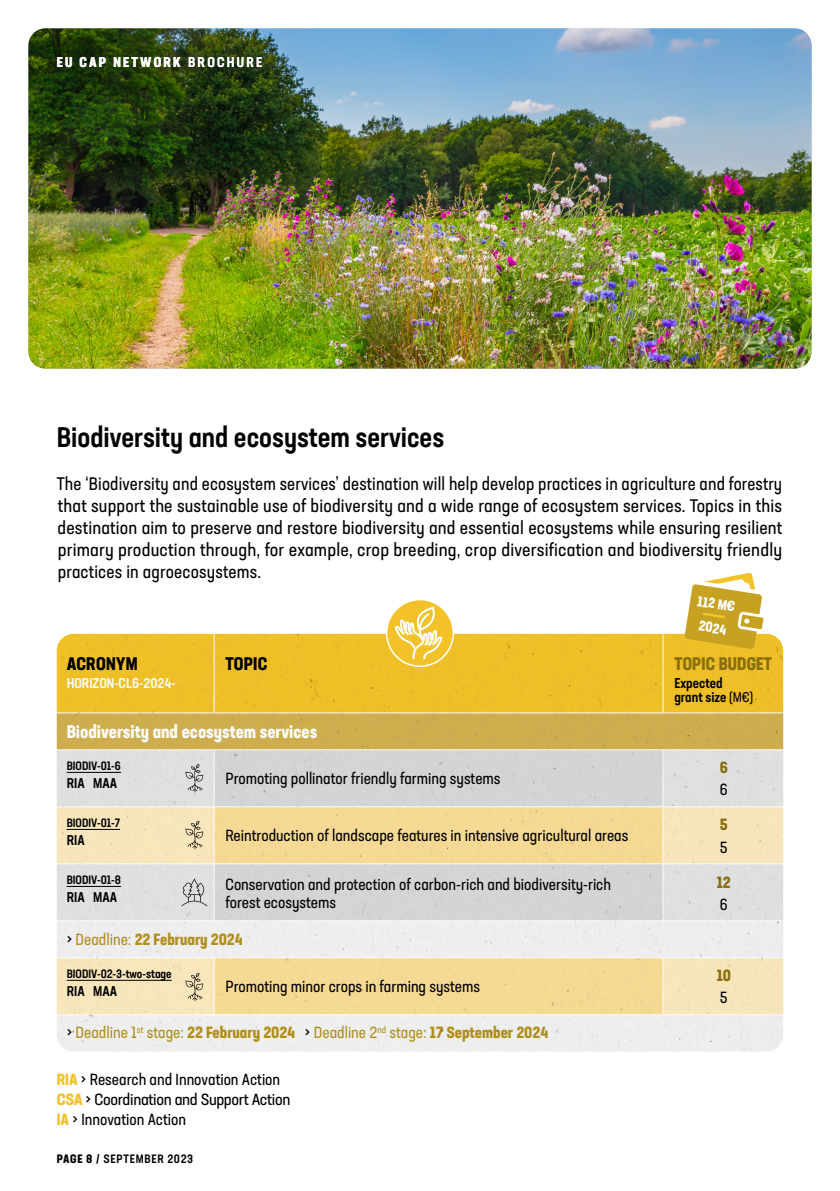
<style>
.page{position:relative;width:840px;height:1191px;background:#fff}
.page>*{position:absolute;margin:0;border:0;box-sizing:border-box;transform-origin:0 0}
.t1{font:500 condensed 28px "Neusa Next Std";color:#000}
.t2{font:condensed 18px/22px "Neusa Next Std";letter-spacing:.01em;color:#000;text-align:justify}
.t3{font:700 condensed 18px "Neusa Next Std";color:#fff}
.t4{font:700 condensed 18px "Neusa Next Std";letter-spacing:.01em;color:#000}
.t5{font:700 condensed 18px "Neusa Next Std";letter-spacing:.01em;color:#8b710f}
.t6{font:condensed 16px/20px "Neusa Next Std";color:#000}
.t7{font:condensed 16px "Neusa Next Std";color:#b3911c}
.t8{font:700 condensed 16px "Neusa Next Std";color:#b3911c}
.t9{font:700 condensed 16px "Neusa Next Std";color:#8b710f}
.t10{font:500 condensed 14px/14px "Neusa Next Std";color:#000}
.t11{font:700 condensed 14px/24.2px "Neusa Next Std";letter-spacing:.16em;color:#fff;text-align:center}
.t12{font:500 condensed 14px "Neusa Next Std";color:#fff}
.t13{font:500 condensed 12px "Neusa Next Std";color:#000}
.t14{font:500 condensed 12px "Neusa Next Std";letter-spacing:.06em;color:#000}
.s1{font-weight:500}
.s2{font-weight:400}
.s3{font-weight:400;color:#000}
.s4{color:#000}
.s5{font-weight:700}
.s6{font-weight:700;color:#f2c228}
</style>
<div class="page">
<img style="left:28px;top:28px;width:783px;height:341px">
<div style="left:57px;top:634px;width:725px;height:78px;background:#efbf27"></div>
<div style="left:57px;top:713px;width:725px;height:37px;background:#d1b04f"></div>
<div style="left:57px;top:750px;width:725px;height:56px;background:#dfe0e1"></div>
<div style="left:214px;top:750px;width:448px;height:56px;background:#d2d4d5"></div>
<svg style="left:57px;top:807px;width:725px;height:113px;background:#eae2cd"></svg>
<svg style="left:214px;top:807px;width:448px;height:113px;background:#e3d6b5"></svg>
<svg style="left:57px;top:921px;width:725px;height:130px;fill:#f0eced"></svg>
<hr style="left:662px;top:634px;width:1px;height:78px;background:#fff">
<hr style="left:214px;top:749px;width:448px;height:1px;background:#fff">
<hr style="left:662px;top:749px;width:120px;height:1px;background:#fff">
<hr style="left:662px;top:750px;width:1px;height:56px;background:#fff">
<hr style="left:213px;top:807px;width:1px;height:56px;background:#fff">
<hr style="left:213px;top:864px;width:1px;height:56px;background:#fff">
<hr style="left:662px;top:958px;width:1px;height:56px;background:#fff">
<hr style="left:213px;top:634px;width:1px;height:78px;background:#fff">
<hr style="left:57px;top:749px;width:157px;height:1px;background:#fff">
<hr style="left:213px;top:750px;width:1px;height:56px;background:#fff">
<hr style="left:662px;top:807px;width:1px;height:56px;background:#fff">
<hr style="left:57px;top:863px;width:157px;height:1px;background:#fff">
<hr style="left:214px;top:863px;width:448px;height:1px;background:#fff">
<hr style="left:662px;top:863px;width:120px;height:1px;background:#fff">
<hr style="left:662px;top:864px;width:1px;height:56px;background:#fff">
<hr style="left:214px;top:957px;width:448px;height:1px;background:#fff">
<hr style="left:662px;top:957px;width:120px;height:1px;background:#fff">
<hr style="left:57px;top:957px;width:157px;height:1px;background:#fff">
<hr style="left:213px;top:958px;width:1px;height:56px;background:#fff">
<hr style="left:57px;top:1014px;width:157px;height:1px;background:#fff">
<hr style="left:214px;top:1014px;width:448px;height:1px;background:#fff">
<hr style="left:662px;top:1014px;width:120px;height:1px;background:#fff">
<hr style="left:67px;top:772px;width:54px;height:1px;background:#000">
<hr style="left:67px;top:829px;width:53px;height:1px;background:#000">
<hr style="left:67px;top:886px;width:54px;height:1px;background:#000">
<hr style="left:67px;top:980px;width:105px;height:1px;background:#000">
<svg style="left:386px;top:599px;width:67px;height:67px"></svg>
<div style="left:385px;top:599px;width:69px;height:68px;border:2px solid #fff;border-radius:50%"></div>
<svg style="left:394px;top:607px;width:47px;height:52px"></svg>
<svg style="left:684px;top:572px;width:79px;height:77px"></svg>
<svg style="left:181px;top:878px;width:26px;height:28px"></svg>
<svg style="left:185px;top:821px;width:18px;height:28px"></svg>
<svg style="left:185px;top:764px;width:18px;height:28px"></svg>
<svg style="left:185px;top:973px;width:18px;height:28px"></svg>
<p class="t11" style="left:57px;top:50px;width:207px">EU CAP NETWORK <span class="s1">BROCHURE</span></p>
<h1 class="t1" style="left:57px;top:419px;width:389px">Biodiversity and ecosystem services</h1>
<p class="t2" style="left:57px;top:472px;width:726px">The ‘Biodiversity and ecosystem services’ destination will help develop practices in agriculture and forestry that support the sustainable use of biodiversity and a wide range of ecosystem services. Topics in this destination aim to preserve and restore biodiversity and essential ecosystems while ensuring resilient primary production through, for example, crop breeding, crop diversification and biodiversity friendly practices in agroecosystems.</p>
<p class="t11" style="left:699px;top:588px;width:39px;rotate:9deg">112 M€<br>2024</p>
<p class="t4" style="left:67px;top:652px;width:72px">ACRONYM</p>
<p class="t12" style="left:67px;top:674px;width:110px">HORIZON-CL6-2024-</p>
<p class="t4" style="left:225px;top:652px;width:43px">TOPIC</p>
<p class="t5" style="left:674px;top:652px;width:99px">TOPIC BUDGET</p>
<p class="t10" style="left:674px;top:676px;width:80px">Expected grant size <span class="s2">(M€)</span></p>
<p class="t3" style="left:67px;top:720px;width:252px">Biodiversity and ecosystem services</p>
<p class="t13" style="left:67px;top:758px;width:56px">BIODIV-01-6</p>
<p class="t10" style="left:67px;top:776px;width:52px">RIA MAA</p>
<p class="t6" style="left:225px;top:768px;width:276px">Promoting pollinator friendly farming systems</p>
<p class="t9" style="left:719px;top:757px;width:10px">6</p>
<p class="t6" style="left:719px;top:779px;width:10px">6</p>
<p class="t13" style="left:67px;top:815px;width:55px">BIODIV-01-7</p>
<p class="t10" style="left:67px;top:833px;width:20px">RIA</p>
<p class="t6" style="left:225px;top:825px;width:404px">Reintroduction of landscape features in intensive agricultural areas</p>
<p class="t9" style="left:719px;top:814px;width:10px">5</p>
<p class="t6" style="left:719px;top:836px;width:9px">5</p>
<p class="t13" style="left:67px;top:872px;width:56px">BIODIV-01-8</p>
<p class="t10" style="left:67px;top:890px;width:52px">RIA MAA</p>
<p class="t6" style="left:225px;top:874px;width:387px;line-height:18px">Conservation and protection of carbon-rich and biodiversity-rich forest ecosystems</p>
<p class="t9" style="left:716px;top:871px;width:15px">12</p>
<p class="t6" style="left:719px;top:893px;width:10px">6</p>
<p class="t8" style="left:67px;top:928px;width:177px"><span class="s3">&gt;</span> <span class="s2">Deadline:</span> 22 February 2024</p>
<p class="t13" style="left:67px;top:966px;width:106px">BIODIV-02-3-two-stage</p>
<p class="t10" style="left:67px;top:984px;width:52px">RIA MAA</p>
<p class="t6" style="left:225px;top:976px;width:256px">Promoting minor crops in farming systems</p>
<p class="t7" style="left:67px;top:1023px;width:483px"><span class="s4">&gt;</span> Deadline 1<sup>st</sup> stage: <span class="s5">22 February 2024</span> <span class="s4">&gt;</span> Deadline 2<sup>nd</sup> stage: <span class="s5">17 September 2024</span></p>
<p class="t6" style="left:57px;top:1069px;width:235px"><span class="s6">RIA</span> &gt; Research and Innovation Action<br><span class="s6">CSA</span> &gt; Coordination and Support Action<br><span class="s6">IA</span> &gt; Innovation Action</p>
<p class="t14" style="left:57px;top:1151px;width:138px"><span class="s5">PAGE 8</span> / SEPTEMBER 2023</p>
<p class="t9" style="left:716px;top:965px;width:16px">10</p>
<p class="t6" style="left:719px;top:987px;width:9px">5</p>
</div>
